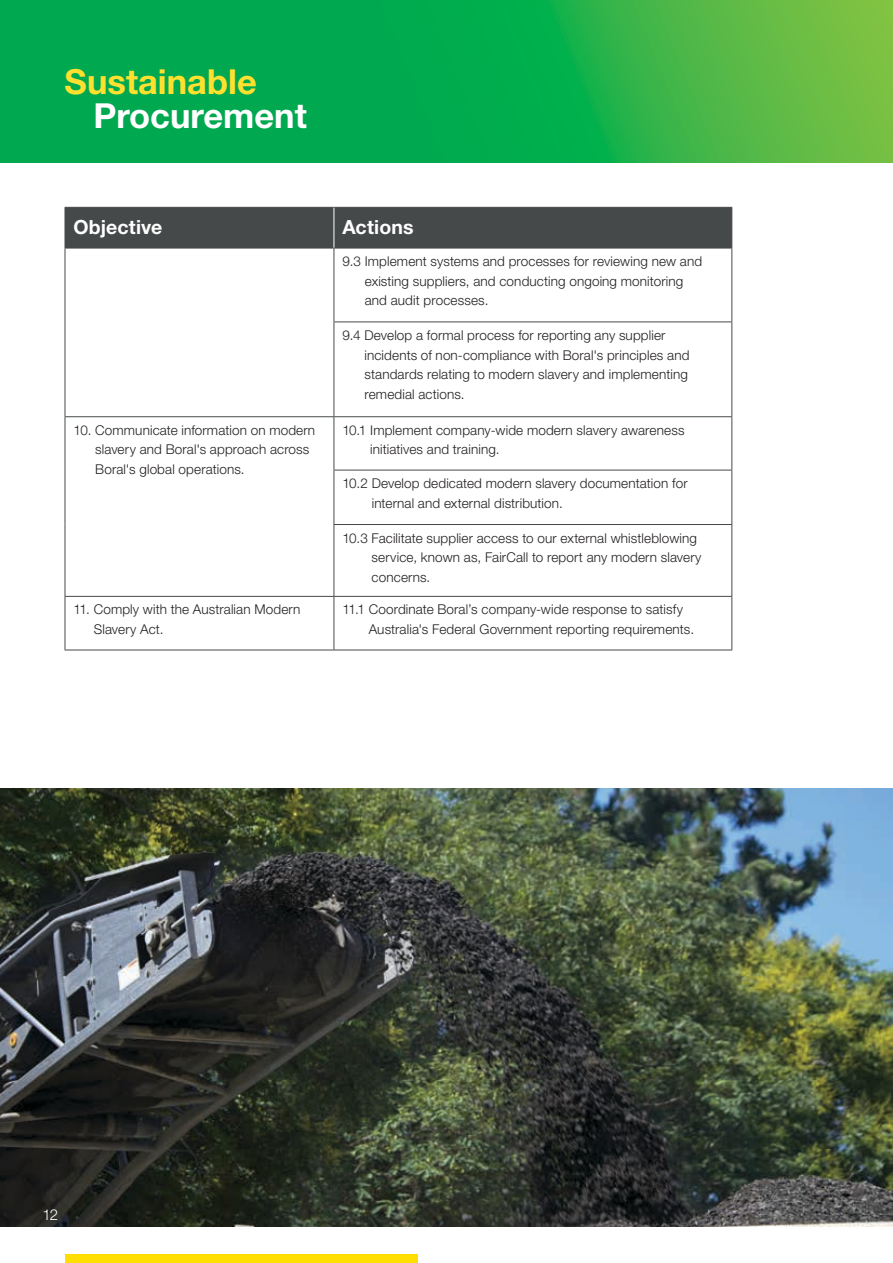
<style>
.page{position:relative;width:893px;height:1263px;background:#fff}
.page>*{position:absolute;margin:0;border:0;box-sizing:border-box;transform-origin:0 0}
.t1{font:700 34.5px "Helvetica Neue LT Std";color:#ffe02f}
.t2{font:700 34.5px "Helvetica Neue LT Std";color:#fff}
.t3{font:700 19.5px "Helvetica Neue LT Std";letter-spacing:.005em;color:#fff}
.t4{font:300 15px "Helvetica Neue LT Std";color:#fff}
.t5{font:300 13.5px/19.5px "Helvetica Neue LT Std";letter-spacing:.01em;color:#231f20}
</style>
<div class="page">
<img style="left:0;top:788px;width:893px;height:438px">
<svg style="left:0;top:0;width:893px;height:163px;background:#1caf4b"></svg>
<div style="left:66px;top:208px;width:665px;height:40px;background:#46494a"></div>
<hr style="left:65px;top:207px;width:269px;height:1px;background:#46494a">
<hr style="left:65px;top:208px;width:1px;height:40px;background:#46494a">
<hr style="left:334px;top:207px;width:398px;height:1px;background:#46494a">
<hr style="left:731px;top:208px;width:1px;height:40px;background:#46494a">
<hr style="left:65px;top:248px;width:269px;height:1px;background:#46494a">
<hr style="left:65px;top:248px;width:1px;height:74px;background:#46494a">
<hr style="left:334px;top:248px;width:398px;height:1px;background:#46494a">
<hr style="left:334px;top:248px;width:1px;height:73px;background:#46494a">
<hr style="left:731px;top:248px;width:1px;height:73px;background:#46494a">
<hr style="left:65px;top:322px;width:1px;height:51px;background:#46494a">
<hr style="left:334px;top:321px;width:398px;height:1px;background:#46494a">
<hr style="left:334px;top:322px;width:1px;height:51px;background:#46494a">
<hr style="left:731px;top:322px;width:1px;height:51px;background:#46494a">
<hr style="left:65px;top:373px;width:1px;height:43px;background:#46494a">
<hr style="left:334px;top:373px;width:1px;height:43px;background:#46494a">
<hr style="left:731px;top:373px;width:1px;height:43px;background:#46494a">
<hr style="left:65px;top:416px;width:269px;height:1px;background:#46494a">
<hr style="left:65px;top:417px;width:1px;height:53px;background:#46494a">
<hr style="left:334px;top:416px;width:398px;height:1px;background:#46494a">
<hr style="left:334px;top:417px;width:1px;height:53px;background:#46494a">
<hr style="left:731px;top:417px;width:1px;height:53px;background:#46494a">
<hr style="left:65px;top:470px;width:1px;height:54px;background:#46494a">
<hr style="left:731px;top:470px;width:1px;height:54px;background:#46494a">
<hr style="left:65px;top:524px;width:1px;height:72px;background:#46494a">
<hr style="left:731px;top:525px;width:1px;height:71px;background:#46494a">
<hr style="left:65px;top:597px;width:1px;height:53px;background:#46494a">
<hr style="left:731px;top:597px;width:1px;height:53px;background:#46494a">
<hr style="left:334px;top:208px;width:1px;height:40px;background:#fff">
<hr style="left:334px;top:470px;width:398px;height:1px;background:#46494a">
<hr style="left:334px;top:470px;width:1px;height:54px;background:#46494a">
<hr style="left:334px;top:524px;width:398px;height:1px;background:#46494a">
<hr style="left:334px;top:525px;width:1px;height:71px;background:#46494a">
<hr style="left:65px;top:596px;width:269px;height:1px;background:#46494a">
<hr style="left:334px;top:596px;width:398px;height:1px;background:#46494a">
<hr style="left:334px;top:597px;width:1px;height:53px;background:#46494a">
<hr style="left:65px;top:650px;width:269px;height:1px;background:#46494a">
<hr style="left:334px;top:650px;width:398px;height:1px;background:#46494a">
<div style="left:65px;top:1254px;width:353px;height:9px;background:#ffde00"></div>
<h1 class="t1" style="left:65px;top:60px;width:194px">Sustainable</h1>
<h1 class="t2" style="left:93px;top:94px;width:215px">Procurement</h1>
<h2 class="t3" style="left:74px;top:215px;width:90px">Objective</h2>
<h2 class="t3" style="left:342px;top:215px;width:73px">Actions</h2>
<p class="t5" style="left:365px;top:251px;width:339px;text-indent:-22px">9.3 Implement systems and processes for reviewing new and existing suppliers, and conducting ongoing monitoring and audit processes.</p>
<p class="t5" style="left:364px;top:325px;width:326px;text-indent:-22px">9.4 Develop a formal process for reporting any supplier incidents of non-compliance with Boral's principles and standards relating to modern slavery and implementing remedial actions.</p>
<p class="t5" style="left:95px;top:420px;width:222px;text-indent:-22px">10. Communicate information on modern slavery and Boral's approach across<br>Boral's global operations.</p>
<p class="t5" style="left:370px;top:420px;width:316px;text-indent:-28px">10.1 Implement company-wide modern slavery awareness initiatives and training.</p>
<p class="t5" style="left:372px;top:473px;width:317px;text-indent:-29px">10.2 Develop dedicated modern slavery documentation for internal and external distribution.</p>
<p class="t5" style="left:372px;top:528px;width:331px;text-indent:-29px">10.3 Facilitate supplier access to our external whistleblowing service, known as, FairCall to report any modern slavery concerns.</p>
<p class="t5" style="left:94px;top:600px;width:208px;text-indent:-20px">11. Comply with the Australian Modern<br>Slavery Act.</p>
<p class="t5" style="left:369px;top:600px;width:327px;text-indent:-26px">11.1 Coordinate Boral’s company-wide response to satisfy<br>Australia's Federal Government reporting requirements.</p>
<p class="t4" style="left:43px;top:1206px;width:17px">12</p>
</div>
